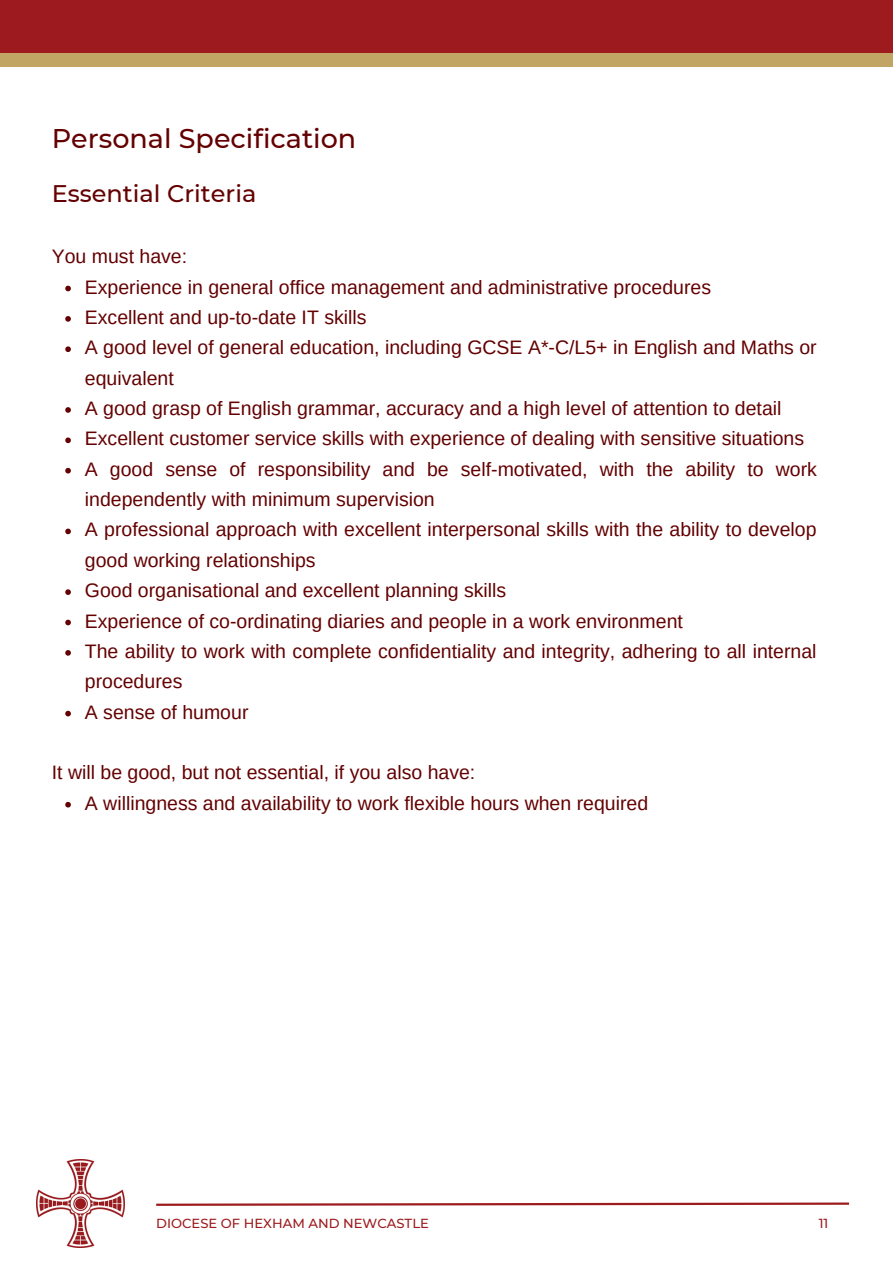
<style>
.page{position:relative;width:893px;height:1264px;background:#fff}
.page>*{position:absolute;margin:0;border:0;box-sizing:border-box;transform-origin:0 0}
.t1{font:500 27px "Montserrat";color:#640002}
.t2{font:500 24px "Montserrat";color:#640002}
.t3{font:19.5px/30.3px "Arimo";color:#640002}
.t4{font:500 13.05px "Montserrat";color:#9d1b1e}
</style>
<div class="page">
<div style="left:0;top:0;width:892px;height:66px;background:#c1a564"></div>
<div style="left:0;top:0;width:892px;height:53px;background:#9d1b1e"></div>
<svg style="left:156px;top:1202px;width:694px;height:4px"></svg>
<img style="left:36px;top:1159px;width:89px;height:88px">
<svg style="left:65px;top:286px;width:6px;height:5px"></svg>
<svg style="left:65px;top:316px;width:6px;height:6px"></svg>
<svg style="left:65px;top:346px;width:6px;height:6px"></svg>
<svg style="left:65px;top:407px;width:6px;height:6px"></svg>
<svg style="left:65px;top:437px;width:6px;height:6px"></svg>
<svg style="left:65px;top:468px;width:6px;height:5px"></svg>
<svg style="left:65px;top:528px;width:6px;height:6px"></svg>
<svg style="left:65px;top:589px;width:6px;height:6px"></svg>
<svg style="left:65px;top:619px;width:6px;height:6px"></svg>
<svg style="left:65px;top:650px;width:6px;height:5px"></svg>
<svg style="left:65px;top:710px;width:6px;height:6px"></svg>
<svg style="left:65px;top:801px;width:6px;height:6px"></svg>
<p class="t1" style="left:52px;top:121px;width:306px">Personal Specification</p>
<p class="t2" style="left:52px;top:179px;width:206px">Essential Criteria</p>
<p class="t3" style="left:52px;top:241px;width:137px">You must have:</p>
<p class="t3" style="left:85px;top:272px;width:627px">Experience in general office management and administrative procedures</p>
<p class="t3" style="left:85px;top:302px;width:283px">Excellent and up-to-date IT skills</p>
<p class="t3" style="left:85px;top:332px;width:733px">A good level of general education, including GCSE A*-C/L5+ in English and Maths or equivalent</p>
<p class="t3" style="left:85px;top:393px;width:698px">A good grasp of English grammar, accuracy and a high level of attention to detail</p>
<p class="t3" style="left:85px;top:423px;width:720px">Excellent customer service skills with experience of dealing with sensitive situations</p>
<p class="t3" style="left:85px;top:454px;width:733px">A good sense of responsibility and be self-motivated, with the ability to work independently with minimum supervision</p>
<p class="t3" style="left:85px;top:514px;width:733px">A professional approach with excellent interpersonal skills with the ability to develop good working relationships</p>
<p class="t3" style="left:85px;top:575px;width:423px">Good organisational and excellent planning skills</p>
<p class="t3" style="left:85px;top:605px;width:599px">Experience of co-ordinating diaries and people in a work environment</p>
<p class="t3" style="left:85px;top:636px;width:733px">The ability to work with complete confidentiality and integrity, adhering to all internal procedures</p>
<p class="t3" style="left:85px;top:696px;width:165px">A sense of humour</p>
<p class="t3" style="left:52px;top:757px;width:425px">It will be good, but not essential, if you also have:</p>
<p class="t3" style="left:85px;top:787px;width:564px">A willingness and availability to work flexible hours when required</p>
<p class="t4" style="left:156px;top:1214px;width:274px">DIOCESE OF HEXHAM AND NEWCASTLE</p>
<p class="t4" style="left:818px;top:1214px;width:11px">11</p>
</div>
